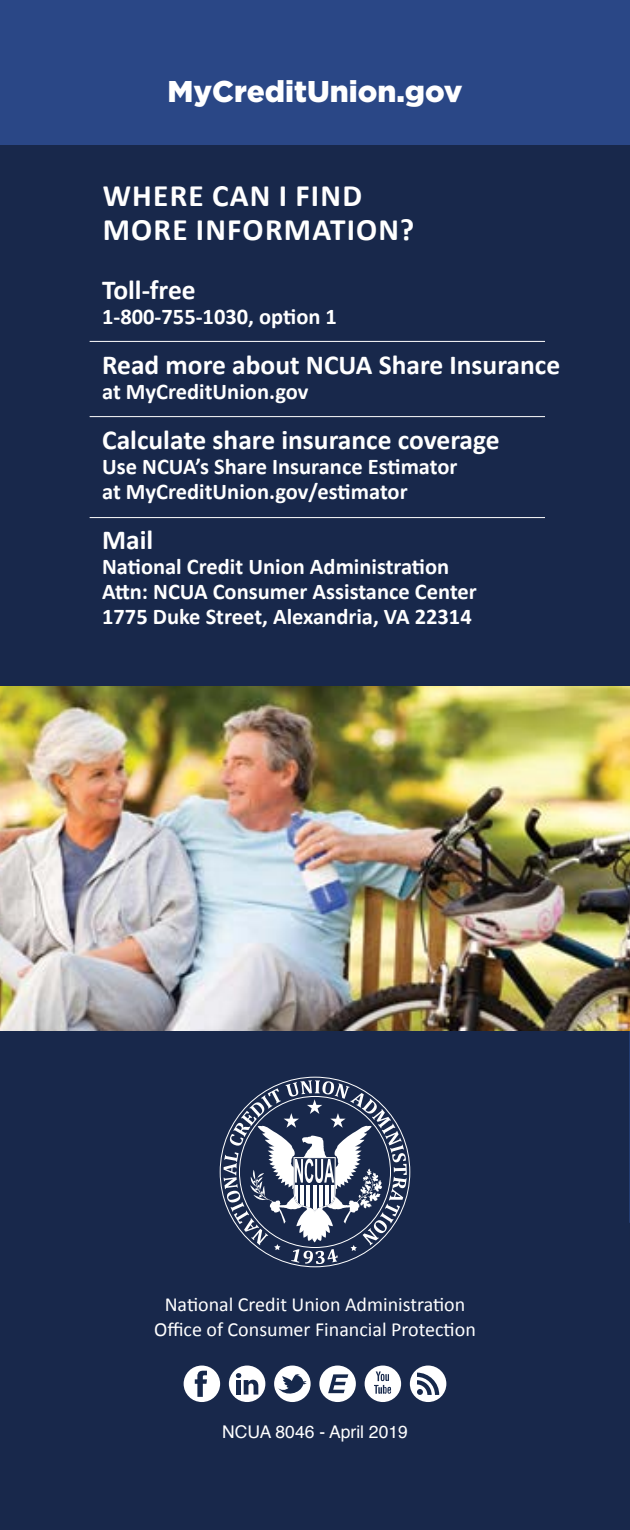
<style>
.page{position:relative;width:630px;height:1530px;background:#18284b}
.page>*{position:absolute;margin:0;border:0;box-sizing:border-box;transform-origin:0 0}
.t1{font:700 31.25px/33.8px "Calibri";letter-spacing:.04em;color:#fff}
.t2{font:900 30px "Gotham";color:#fff}
.t3{font:700 27.5px "Calibri";color:#fff}
.t4{font:700 22.5px/25px "Calibri";color:#fff}
.t5{font:20px/25px "Calibri";color:#fff;text-align:center}
.t6{font:17.5px "Helvetica";color:#fff}
</style>
<div class="page">
<svg style="left:629px;top:1030px;width:1px;height:193px"></svg>
<img style="left:0;top:687px;width:630px;height:343px">
<hr style="left:90px;top:341px;width:455px;height:1px;background:#fff">
<hr style="left:90px;top:416px;width:455px;height:1px;background:#fff">
<hr style="left:90px;top:517px;width:455px;height:1px;background:#fff">
<svg style="left:224px;top:1080px;width:183px;height:184px"></svg>
<div style="left:0;top:0;width:630px;height:146px;background:#2a4786"></div>
<div style="left:365px;top:1366px;width:36px;height:36px;background:#fff;border-radius:50%"></div>
<svg style="left:374px;top:1371px;width:17px;height:23px"></svg>
<div style="left:410px;top:1366px;width:36px;height:36px;background:#fff;border-radius:50%"></div>
<svg style="left:417px;top:1373px;width:22px;height:22px"></svg>
<div style="left:274px;top:1366px;width:37px;height:36px;background:#fff;border-radius:50%"></div>
<svg style="left:278px;top:1374px;width:29px;height:24px"></svg>
<div style="left:229px;top:1366px;width:36px;height:36px;background:#fff;border-radius:50%"></div>
<svg style="left:236px;top:1373px;width:22px;height:22px"></svg>
<div style="left:184px;top:1366px;width:36px;height:36px;background:#fff;border-radius:50%"></div>
<svg style="left:195px;top:1371px;width:12px;height:26px"></svg>
<div style="left:319px;top:1366px;width:37px;height:36px;background:#fff;border-radius:50%"></div>
<svg style="left:328px;top:1374px;width:20px;height:19px"></svg>
<h2 class="t2" style="left:167px;top:71px;width:297px">MyCreditUnion.gov</h2>
<h1 class="t1" style="left:103px;top:179px;width:313px">WHERE CAN I FIND<br>MORE INFORMATION?</h1>
<p class="t3" style="left:102px;top:272px;width:95px">Toll-free</p>
<p class="t4" style="left:102px;top:304px;width:236px">1-800-755-1030, option 1</p>
<p class="t3" style="left:102px;top:347px;width:460px">Read more about NCUA Share Insurance</p>
<p class="t4" style="left:102px;top:379px;width:208px">at MyCreditUnion.gov</p>
<p class="t3" style="left:102px;top:422px;width:399px">Calculate share insurance coverage</p>
<p class="t4" style="left:102px;top:454px;width:357px">Use NCUA’s Share Insurance Estimator at MyCreditUnion.gov/estimator</p>
<p class="t3" style="left:102px;top:522px;width:53px">Mail</p>
<p class="t4" style="left:102px;top:554px;width:376px">National Credit Union Administration<br>Attn: NCUA Consumer Assistance Center<br>1775 Duke Street, Alexandria, VA 22314</p>
<p class="t5" style="left:154px;top:1292px;width:323px">National Credit Union Administration<br>Office of Consumer Financial Protection</p>
<p class="t6" style="left:222px;top:1418px;width:187px">NCUA 8046 - April 2019</p>
</div>
